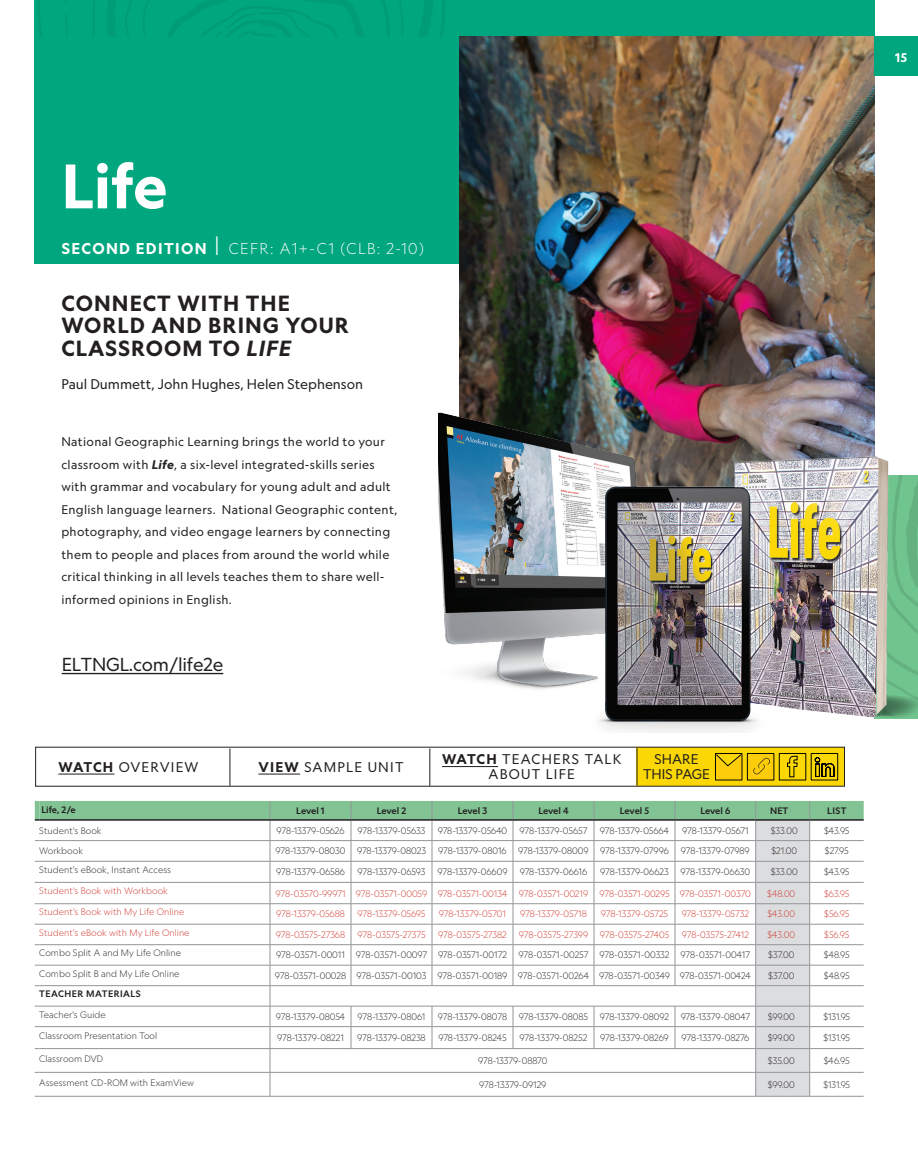
<style>
.page{position:relative;width:918px;height:1175px;background:#fff}
.page>*{position:absolute;margin:0;border:0;box-sizing:border-box;transform-origin:0 0}
.t1{font:700 60px "Geograph Edit";color:#fff}
.t2{font:700 21px/22.5px "Geograph Edit";letter-spacing:.05em;color:#231f20}
.t3{font:18px "Geograph Edit";letter-spacing:-.01em;color:#231f20}
.t4{font:300 15px "Geograph Edit";letter-spacing:.09em;color:#fff}
.t5{font:13.5px/15px "Geograph Edit";letter-spacing:.09em;color:#231f20;text-align:center}
.t6{font:13.5px/15px "Geograph Edit";color:#231f20;text-align:center}
.t7{font:12px/22.5px "Geograph Edit";letter-spacing:.025em;color:#231f20}
.t8{font:700 12px "Geograph Edit";color:#fff}
.t9{font:300 9px "Geograph Edit";color:#231f20}
.t10{font:300 9px "Geograph Edit";color:#cf352c}
.t11{font:500 9px "Geograph Edit";color:#231f20}
.t12{font:500 9px "Geograph Edit";letter-spacing:.05em;color:#231f20}
.s1{font-weight:700}
.s2{font-size:25.5px}
.s3{font-style:italic}
.s4{font-weight:700;font-style:italic}
</style>
<div class="page">
<div style="left:34px;top:0;width:841px;height:264px;background:#00a77e"></div>
<img style="left:459px;top:37px;width:416px;height:373px">
<div style="left:875px;top:36px;width:43px;height:40px;background:#00a77e"></div>
<svg style="left:35px;top:801px;width:829px;height:296px"></svg>
<hr style="left:756px;top:861px;width:54px;height:1px;background:#939598">
<hr style="left:810px;top:861px;width:54px;height:1px;background:#939598">
<img style="left:439px;top:410px;width:479px;height:322px">
<hr style="left:62px;top:673px;width:161px;height:1px;background:#231f20">
<div style="left:637px;top:747px;width:207px;height:38px;background:#fbd805"></div>
<hr style="left:230px;top:748px;width:1px;height:38px;background:#231f20">
<hr style="left:429px;top:748px;width:1px;height:38px;background:#231f20">
<hr style="left:637px;top:748px;width:1px;height:37px;background:#231f20">
<div style="left:747px;top:753px;width:27px;height:27px;background:#fdcd0b;border:1px solid #040503"></div>
<svg style="left:753px;top:757px;width:17px;height:18px"></svg>
<div style="left:779px;top:753px;width:27px;height:27px;border:1px solid #040503"></div>
<svg style="left:787px;top:755px;width:11px;height:22px"></svg>
<div style="left:811px;top:753px;width:27px;height:27px;border:1px solid #040503"></div>
<svg style="left:814px;top:757px;width:21px;height:20px"></svg>
<svg style="left:715px;top:753px;width:28px;height:27px"></svg>
<hr style="left:258px;top:773px;width:42px;height:1px;background:#231f20">
<hr style="left:58px;top:773px;width:56px;height:1px;background:#231f20">
<hr style="left:442px;top:766px;width:56px;height:1px;background:#231f20">
<h1 class="t1" style="left:61px;top:151px;width:108px">Life</h1>
<h3 class="t4" style="left:62px;top:240px;width:364px"><span class="s1">SECOND EDITION</span> <span class="s2">|</span> CEFR: A1+-C1 (CLB: 2-10)</h3>
<h2 class="t2" style="left:61px;top:292px;width:289px">CONNECT WITH THE<br>WORLD AND BRING YOUR<br>CLASSROOM TO <span class="s3">LIFE</span></h2>
<h3 class="t6" style="left:61px;top:376px;width:303px">Paul Dummett, John Hughes, Helen Stephenson</h3>
<p class="t7" style="left:61px;top:431px;width:337px">National Geographic Learning brings the world to your classroom with <span class="s4">Life</span>, a six-level integrated-skills series with grammar and vocabulary for young adult and adult English language learners. National Geographic content, photography, and video engage learners by connecting them to people and places from around the world while critical thinking in all levels teaches them to share well&shy;informed opinions in English.</p>
<h3 class="t3" style="left:62px;top:654px;width:163px">ELTNGL.com/life2e</h3>
<h3 class="t5" style="left:58px;top:760px;width:142px"><span class="s1">WATCH</span> OVERVIEW</h3>
<h3 class="t5" style="left:258px;top:760px;width:146px"><span class="s1">VIEW</span> SAMPLE UNIT</h3>
<h3 class="t6" style="left:643px;top:752px;width:68px">SHARE<br>THIS PAGE</h3>
<h3 class="t5" style="left:442px;top:752px;width:181px"><span class="s1">WATCH</span> TEACHERS TALK<br>ABOUT LIFE</h3>
<p class="t11" style="left:41px;top:804px;width:36px">Life, 2/e</p>
<p class="t11" style="left:296px;top:805px;width:30px">Level 1</p>
<p class="t11" style="left:377px;top:805px;width:31px">Level 2</p>
<p class="t11" style="left:458px;top:805px;width:31px">Level 3</p>
<p class="t11" style="left:538px;top:805px;width:32px">Level 4</p>
<p class="t11" style="left:620px;top:805px;width:31px">Level 5</p>
<p class="t11" style="left:700px;top:805px;width:31px">Level 6</p>
<p class="t11" style="left:770px;top:805px;width:20px">NET</p>
<p class="t11" style="left:827px;top:805px;width:21px">LIST</p>
<p class="t9" style="left:39px;top:825px;width:64px">Student's Book</p>
<p class="t9" style="left:276px;top:826px;width:70px">978-13379-05626</p>
<p class="t9" style="left:358px;top:826px;width:69px">978-13379-05633</p>
<p class="t9" style="left:438px;top:826px;width:71px">978-13379-05640</p>
<p class="t9" style="left:520px;top:826px;width:69px">978-13379-05657</p>
<p class="t9" style="left:600px;top:826px;width:71px">978-13379-05664</p>
<p class="t9" style="left:682px;top:826px;width:68px">978-13379-05671</p>
<p class="t9" style="left:771px;top:825px;width:28px">$33.00</p>
<p class="t9" style="left:824px;top:825px;width:27px">$43.95</p>
<p class="t9" style="left:39px;top:846px;width:45px">Workbook</p>
<p class="t9" style="left:276px;top:846px;width:71px">978-13379-08030</p>
<p class="t9" style="left:357px;top:846px;width:70px">978-13379-08023</p>
<p class="t9" style="left:438px;top:846px;width:70px">978-13379-08016</p>
<p class="t9" style="left:518px;top:846px;width:72px">978-13379-08009</p>
<p class="t9" style="left:600px;top:846px;width:70px">978-13379-07996</p>
<p class="t9" style="left:681px;top:846px;width:70px">978-13379-07989</p>
<p class="t9" style="left:771px;top:846px;width:27px">$21.00</p>
<p class="t9" style="left:825px;top:846px;width:25px">$27.95</p>
<p class="t9" style="left:39px;top:865px;width:133px">Student's eBook, Instant Access</p>
<p class="t9" style="left:276px;top:867px;width:70px">978-13379-06586</p>
<p class="t9" style="left:357px;top:867px;width:70px">978-13379-06593</p>
<p class="t9" style="left:437px;top:867px;width:72px">978-13379-06609</p>
<p class="t9" style="left:520px;top:867px;width:69px">978-13379-06616</p>
<p class="t9" style="left:600px;top:867px;width:70px">978-13379-06623</p>
<p class="t9" style="left:681px;top:867px;width:71px">978-13379-06630</p>
<p class="t9" style="left:771px;top:867px;width:28px">$33.00</p>
<p class="t9" style="left:824px;top:867px;width:27px">$43.95</p>
<p class="t10" style="left:39px;top:886px;width:130px">Student's Book with Workbook</p>
<p class="t10" style="left:275px;top:888px;width:233px">978-03570-99971 978-03571-00059 978-03571-00134</p>
<p class="t10" style="left:519px;top:888px;width:234px">978-03571-00219 978-03571-00295 978-03571-00370</p>
<p class="t10" style="left:767px;top:888px;width:29px">$48.00</p>
<p class="t10" style="left:824px;top:888px;width:27px">$63.95</p>
<p class="t10" style="left:39px;top:907px;width:147px">Student's Book with My Life Online</p>
<p class="t10" style="left:276px;top:909px;width:70px">978-13379-05688</p>
<p class="t10" style="left:358px;top:909px;width:69px">978-13379-05695</p>
<p class="t10" style="left:439px;top:909px;width:69px">978-13379-05701</p>
<p class="t10" style="left:520px;top:909px;width:68px">978-13379-05718</p>
<p class="t10" style="left:601px;top:909px;width:69px">978-13379-05725</p>
<p class="t10" style="left:682px;top:909px;width:69px">978-13379-05732</p>
<p class="t10" style="left:768px;top:909px;width:29px">$43.00</p>
<p class="t10" style="left:824px;top:909px;width:27px">$56.95</p>
<p class="t10" style="left:39px;top:927px;width:152px">Student's eBook with My Life Online</p>
<p class="t10" style="left:276px;top:929px;width:71px">978-03575-27368</p>
<p class="t10" style="left:357px;top:929px;width:70px">978-03575-27375</p>
<p class="t10" style="left:438px;top:929px;width:70px">978-03575-27382</p>
<p class="t10" style="left:519px;top:929px;width:71px">978-03575-27399</p>
<p class="t10" style="left:600px;top:929px;width:71px">978-03575-27405</p>
<p class="t10" style="left:682px;top:929px;width:69px">978-03575-27412</p>
<p class="t10" style="left:768px;top:929px;width:29px">$43.00</p>
<p class="t10" style="left:824px;top:929px;width:27px">$56.95</p>
<p class="t9" style="left:39px;top:948px;width:143px">Combo Split A and My Life Online</p>
<p class="t9" style="left:276px;top:950px;width:232px">978-03571-00011 978-03571-00097 978-03571-00172</p>
<p class="t9" style="left:519px;top:950px;width:233px">978-03571-00257 978-03571-00332 978-03571-00417</p>
<p class="t9" style="left:768px;top:950px;width:28px">$37.00</p>
<p class="t9" style="left:824px;top:950px;width:27px">$48.95</p>
<p class="t9" style="left:39px;top:968px;width:142px">Combo Split B and My Life Online</p>
<p class="t9" style="left:275px;top:970px;width:478px">978-03571-00028 978-03571-00103 978-03571-00189 978-03571-00264 978-03571-00349 978-03571-00424</p>
<p class="t9" style="left:768px;top:970px;width:28px">$37.00</p>
<p class="t9" style="left:824px;top:970px;width:27px">$48.95</p>
<p class="t12" style="left:39px;top:988px;width:103px">TEACHER MATERIALS</p>
<p class="t9" style="left:39px;top:1009px;width:68px">Teacher's Guide</p>
<p class="t9" style="left:276px;top:1011px;width:71px">978-13379-08054</p>
<p class="t9" style="left:358px;top:1011px;width:69px">978-13379-08061</p>
<p class="t9" style="left:438px;top:1011px;width:71px">978-13379-08078</p>
<p class="t9" style="left:519px;top:1011px;width:71px">978-13379-08085</p>
<p class="t9" style="left:600px;top:1011px;width:71px">978-13379-08092</p>
<p class="t9" style="left:681px;top:1011px;width:71px">978-13379-08047</p>
<p class="t9" style="left:768px;top:1011px;width:29px">$99.00</p>
<p class="t9" style="left:823px;top:1011px;width:28px">$131.95</p>
<p class="t9" style="left:39px;top:1030px;width:120px">Classroom Presentation Tool</p>
<p class="t9" style="left:277px;top:1033px;width:68px">978-13379-08221</p>
<p class="t9" style="left:357px;top:1033px;width:70px">978-13379-08238</p>
<p class="t9" style="left:438px;top:1033px;width:70px">978-13379-08245</p>
<p class="t9" style="left:520px;top:1033px;width:69px">978-13379-08252</p>
<p class="t9" style="left:600px;top:1033px;width:70px">978-13379-08269</p>
<p class="t9" style="left:681px;top:1033px;width:69px">978-13379-08276</p>
<p class="t9" style="left:768px;top:1033px;width:28px">$99.00</p>
<p class="t9" style="left:823px;top:1033px;width:28px">$131.95</p>
<p class="t9" style="left:39px;top:1053px;width:65px">Classroom DVD</p>
<p class="t9" style="left:478px;top:1055px;width:71px">978-13379-08870</p>
<p class="t9" style="left:768px;top:1055px;width:28px">$35.00</p>
<p class="t9" style="left:824px;top:1055px;width:27px">$46.95</p>
<p class="t9" style="left:39px;top:1077px;width:156px">Assessment CD-ROM with ExamView</p>
<p class="t9" style="left:479px;top:1079px;width:69px">978-13379-09129</p>
<p class="t9" style="left:768px;top:1079px;width:28px">$99.00</p>
<p class="t9" style="left:823px;top:1079px;width:28px">$131.95</p>
<h3 class="t8" style="left:895px;top:51px;width:13px">15</h3>
</div>
